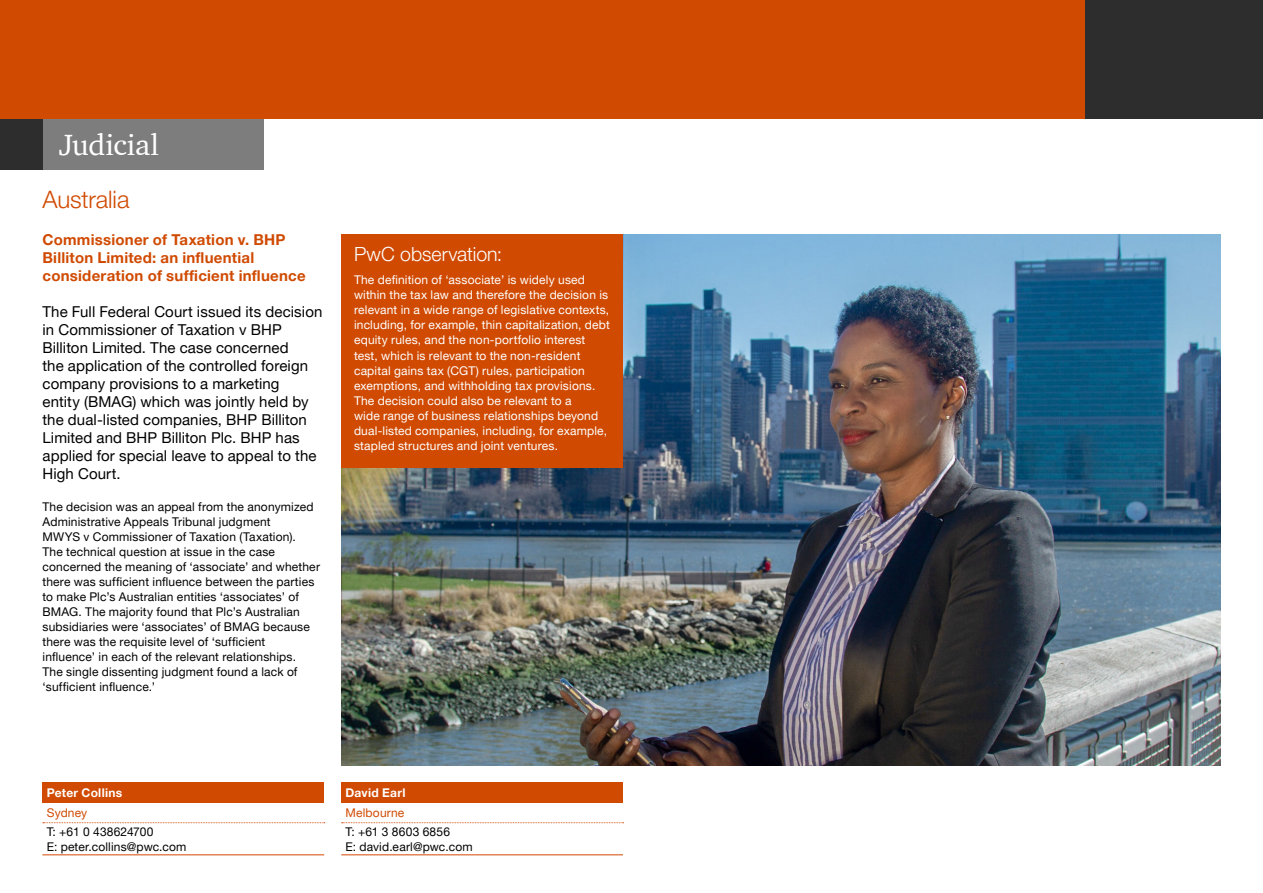
<style>
.page{position:relative;width:1263px;height:893px;background:#fff}
.page>*{position:absolute;margin:0;border:0;box-sizing:border-box;transform-origin:0 0}
.Body_copy{font:30px "ITC Charter Com";letter-spacing:-.005em;color:#fff}
.Body_copy-2{font:300 24px "Helvetica Neue LT Pro";letter-spacing:-.005em;color:#d04a02}
.Body_copy-3{font:300 19.5px "Helvetica Neue LT Pro";color:#fff}
.Intro_text{font:15px/18px "Helvetica Neue LT Pro";letter-spacing:.005em;color:#000}
.Sub_title{font:700 15px/18px "Helvetica Neue LT Pro";letter-spacing:.015em;color:#d04a02}
.Body_copy-4{font:12px/15px "Helvetica Neue LT Pro";letter-spacing:.015em;color:#000}
.t1{font:12px/15px "Helvetica Neue LT Pro";letter-spacing:.015em;color:#fff}
.Body_copy-5{font:700 12px "Helvetica Neue LT Pro";letter-spacing:.025em;color:#fff}
.Body_copy-6{font:12px "Helvetica Neue LT Pro";letter-spacing:.015em;color:#d04a02}
</style>
<div class="page">
<div style="left:0;top:0;width:1085px;height:119px;background:#d04a02"></div>
<div style="left:1085px;top:0;width:178px;height:119px;background:#2d2d2d"></div>
<img style="left:341px;top:234px;width:879px;height:532px">
<div style="left:43px;top:119px;width:221px;height:51px;background:#7d7d7d"></div>
<div style="left:0;top:119px;width:43px;height:51px;background:#2d2d2d"></div>
<div style="left:341px;top:234px;width:282px;height:234px;background:#d04a02"></div>
<div style="left:42px;top:783px;width:282px;height:20px;background:#d04a02"></div>
<svg style="left:43px;top:822px;width:282px;height:1px"></svg>
<hr style="left:42px;top:854px;width:282px;height:1px;background:#d04a02">
<div style="left:341px;top:783px;width:282px;height:20px;background:#d04a02"></div>
<svg style="left:342px;top:822px;width:282px;height:1px"></svg>
<hr style="left:341px;top:854px;width:282px;height:1px;background:#d04a02">
<p class="Body_copy" style="left:59px;top:126px;width:102px">Judicial</p>
<p class="Body_copy-2" style="left:43px;top:185px;width:88px">Australia</p>
<p class="Sub_title" style="left:43px;top:230px;width:265px">Commissioner of Taxation v. BHP<br>Billiton Limited: an influential consideration of sufficient influence</p>
<p class="Intro_text" style="left:43px;top:302px;width:281px">The Full Federal Court issued its decision in Commissioner of Taxation v BHP Billiton Limited. The case concerned<br>the application of the controlled foreign company provisions to a marketing<br>entity (BMAG) which was jointly held by the dual-listed companies, BHP Billiton Limited and BHP Billiton Plc. BHP has applied for special leave to appeal to the High Court.</p>
<p class="Body_copy-4" style="left:43px;top:499px;width:279px">The decision was an appeal from the anonymized Administrative Appeals Tribunal judgment<br>MWYS v Commissioner of Taxation (Taxation).<br>The technical question at issue in the case concerned the meaning of ‘associate’ and whether there was sufficient influence between the parties to make Plc’s Australian entities ‘associates’ of BMAG. The majority found that Plc’s Australian subsidiaries were ‘associates’ of BMAG because there was the requisite level of ‘sufficient influence’ in each of the relevant relationships.<br>The single dissenting judgment found a lack of ‘sufficient influence.’</p>
<p class="Body_copy-3" style="left:354px;top:242px;width:150px">PwC observation:</p>
<p class="t1" style="left:354px;top:272px;width:257px">The definition of ‘associate’ is widely used within the tax law and therefore the decision is relevant in a wide range of legislative contexts, including, for example, thin capitalization, debt equity rules, and the non-portfolio interest test, which is relevant to the non-resident capital gains tax (CGT) rules, participation exemptions, and withholding tax provisions.<br>The decision could also be relevant to a<br>wide range of business relationships beyond dual-listed companies, including, for example, stapled structures and joint ventures.</p>
<p class="Body_copy-5" style="left:47px;top:785px;width:77px">Peter Collins</p>
<p class="Body_copy-6" style="left:47px;top:805px;width:42px">Sydney</p>
<p class="Body_copy-4" style="left:47px;top:823px;width:108px">T: +61 0 438624700</p>
<p class="Body_copy-4" style="left:47px;top:838px;width:141px">E: peter.collins@pwc.com</p>
<p class="Body_copy-5" style="left:345px;top:785px;width:62px">David Earl</p>
<p class="Body_copy-6" style="left:345px;top:805px;width:60px">Melbourne</p>
<p class="Body_copy-4" style="left:345px;top:823px;width:106px">T: +61 3 8603 6856</p>
<p class="Body_copy-4" style="left:345px;top:838px;width:129px">E: david.earl@pwc.com</p>
</div>
